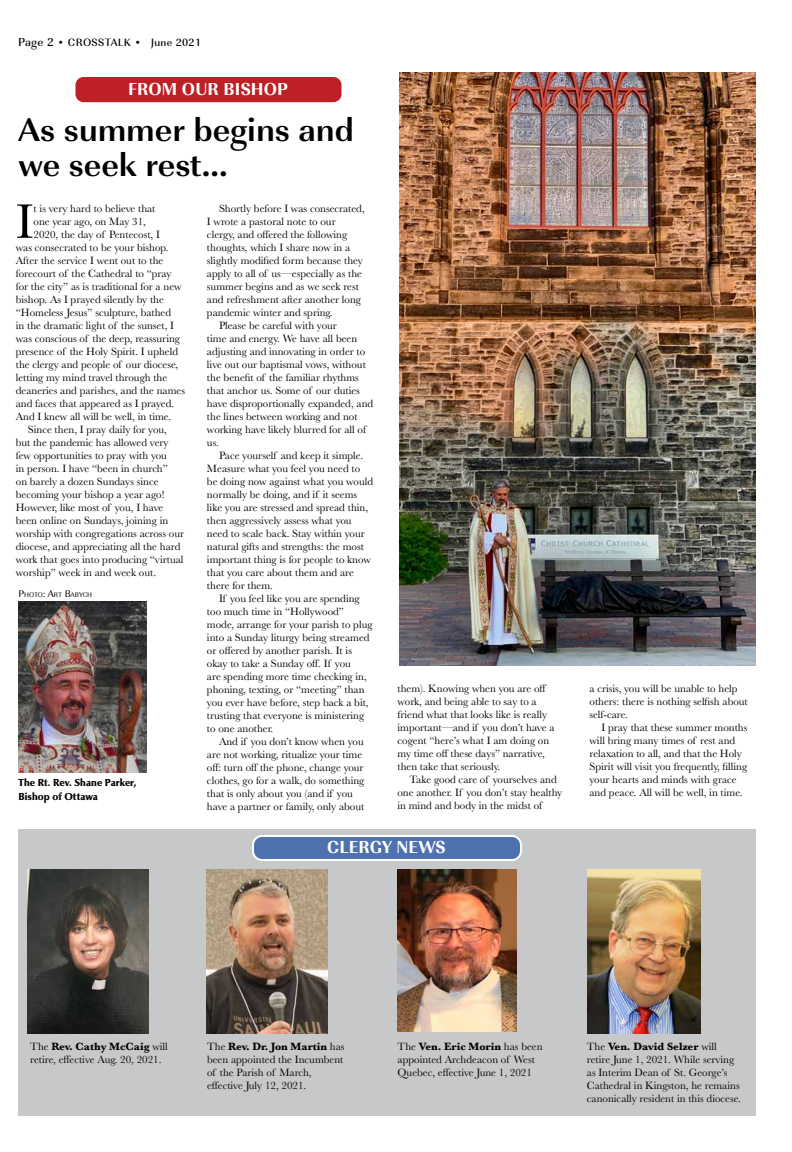
<style>
.page{position:relative;width:792px;height:1152px;background:#fff}
.page>*{position:absolute;margin:0;border:0;box-sizing:border-box;transform-origin:0 0}
.t1{font:50.3px "Baskerville";color:#000}
.t2{font:700 34px/35px "Imperial URW";color:#000}
.t3{font:700 expanded 18px "Imperial URW";letter-spacing:.01em;color:#fff;scale:.95 1}
.t4{font:11px/13px "Baskerville";color:#000}
.t5{font:500 11px "Imperial URW";letter-spacing:.03em;color:#000}
.t6{font:900 10.5px/14.6px "Classico URW";color:#000}
.t7{font:7px "Imperial URW";letter-spacing:-.03em;color:#000}
.s1{font-size:12px}
.s2{font-style:inherit}
.s3{font-size:10px}
.s4{font-weight:700}
</style>
<div class="page">
<div style="left:18px;top:829px;width:738px;height:287px;background:#c7c8ca"></div>
<div style="left:74px;top:76px;width:268px;height:27px;background:#bd2025;border-radius:9px"></div>
<div style="left:74px;top:75px;width:270px;height:29px;border:2px solid #fff;border-radius:9px"></div>
<img style="left:19px;top:602px;width:127px;height:170px">
<img style="left:399px;top:72px;width:356px;height:594px">
<div style="left:253px;top:836px;width:268px;height:24px;background:#4e71b0;border-radius:9px"></div>
<div style="left:252px;top:835px;width:270px;height:26px;border:2px solid #fff;border-radius:9px"></div>
<img style="left:398px;top:869px;width:118px;height:163px">
<img style="left:27px;top:869px;width:121px;height:164px">
<img style="left:587px;top:869px;width:114px;height:164px">
<img style="left:206px;top:869px;width:121px;height:164px">
<p class="t5" style="left:18px;top:34px;width:185px"><span class="s1">Page 2</span> • CROSSTALK <span class="s2">•</span> June 2021</p>
<h3 class="t3" style="left:128px;top:75px;width:170px">FROM OUR BISHOP</h3>
<h2 class="t2" style="left:19px;top:110px;width:337px">As summer begins and we seek rest...</h2>
<h1 class="t1" style="left:16px;top:189px;width:19px">I</h1>
<p class="t4" style="left:34px;top:202px;width:123px">t is very hard to believe that</p>
<p class="t4" style="left:219px;top:202px;width:147px">Shortly before I was consecrated,</p>
<p class="t4" style="left:207px;top:215px;width:130px">I wrote a pastoral note to our</p>
<p class="t4" style="left:207px;top:228px;width:142px">clergy, and offered the following</p>
<p class="t4" style="left:207px;top:241px;width:145px">thoughts, which I share now in a</p>
<p class="t4" style="left:207px;top:254px;width:157px">slightly modified form because they</p>
<p class="t4" style="left:207px;top:267px;width:157px">apply to all of us—especially as the</p>
<p class="t4" style="left:207px;top:280px;width:153px">summer begins and as we seek rest</p>
<p class="t4" style="left:207px;top:293px;width:156px">and refreshment after another long</p>
<p class="t4" style="left:207px;top:306px;width:127px">pandemic winter and spring.</p>
<p class="t4" style="left:219px;top:319px;width:119px">Please be careful with your</p>
<p class="t4" style="left:207px;top:332px;width:152px">time and energy. We have all been</p>
<p class="t4" style="left:207px;top:345px;width:160px">adjusting and innovating in order to</p>
<p class="t4" style="left:207px;top:358px;width:160px">live out our baptismal vows, without</p>
<p class="t4" style="left:207px;top:371px;width:153px">the benefit of the familiar rhythms</p>
<p class="t4" style="left:207px;top:384px;width:154px">that anchor us. Some of our duties</p>
<p class="t4" style="left:207px;top:397px;width:168px">have disproportionally expanded, and</p>
<p class="t4" style="left:207px;top:410px;width:152px">the lines between working and not</p>
<p class="t4" style="left:207px;top:423px;width:161px">working have likely blurred for all of</p>
<p class="t4" style="left:207px;top:436px;width:13px">us.</p>
<p class="t4" style="left:219px;top:449px;width:146px">Pace yourself and keep it simple.</p>
<p class="t4" style="left:207px;top:462px;width:155px">Measure what you feel you need to</p>
<p class="t4" style="left:207px;top:475px;width:168px">be doing now against what you would</p>
<p class="t4" style="left:207px;top:488px;width:152px">normally be doing, and if it seems</p>
<p class="t4" style="left:207px;top:501px;width:163px">like you are stressed and spread thin,</p>
<p class="t4" style="left:207px;top:514px;width:146px">then aggressively assess what you</p>
<p class="t4" style="left:207px;top:527px;width:159px">need to scale back. Stay within your</p>
<p class="t4" style="left:207px;top:540px;width:159px">natural gifts and strengths: the most</p>
<p class="t4" style="left:207px;top:553px;width:165px">important thing is for people to know</p>
<p class="t4" style="left:207px;top:566px;width:148px">that you care about them and are</p>
<p class="t4" style="left:207px;top:579px;width:67px">there for them.</p>
<p class="t4" style="left:219px;top:592px;width:142px">If you feel like you are spending</p>
<p class="t4" style="left:207px;top:605px;width:138px">too much time in “Hollywood”</p>
<p class="t4" style="left:207px;top:618px;width:167px">mode, arrange for your parish to plug</p>
<p class="t4" style="left:207px;top:631px;width:164px">into a Sunday liturgy being streamed</p>
<p class="t4" style="left:207px;top:644px;width:147px">or offered by another parish. It is</p>
<p class="t4" style="left:207px;top:657px;width:145px">okay to take a Sunday off. If you</p>
<p class="t4" style="left:207px;top:670px;width:161px">are spending more time checking in,</p>
<p class="t4" style="left:207px;top:683px;width:159px">phoning, texting, or “meeting” than</p>
<p class="t4" style="left:207px;top:696px;width:163px">you ever have before, step back a bit,</p>
<p class="t4" style="left:207px;top:709px;width:159px">trusting that everyone is ministering</p>
<p class="t4" style="left:207px;top:722px;width:68px">to one another.</p>
<p class="t4" style="left:219px;top:735px;width:146px">And if you don’t know when you</p>
<p class="t4" style="left:207px;top:748px;width:157px">are not working, ritualize your time</p>
<p class="t4" style="left:207px;top:761px;width:158px">off: turn off the phone, change your</p>
<p class="t4" style="left:207px;top:774px;width:159px">clothes, go for a walk, do something</p>
<p class="t4" style="left:207px;top:787px;width:147px">that is only about you (and if you</p>
<p class="t4" style="left:207px;top:800px;width:159px">have a partner or family, only about</p>
<p class="t4" style="left:34px;top:215px;width:114px">one year ago, on May 31,</p>
<p class="t4" style="left:34px;top:228px;width:128px">2020, the day of Pentecost, I</p>
<p class="t4" style="left:16px;top:241px;width:154px">was consecrated to be your bishop.</p>
<p class="t4" style="left:16px;top:254px;width:149px">After the service I went out to the</p>
<p class="t4" style="left:16px;top:267px;width:157px">forecourt of the Cathedral to “pray</p>
<p class="t4" style="left:16px;top:280px;width:167px">for the city” as is traditional for a new</p>
<p class="t4" style="left:16px;top:293px;width:150px">bishop. As I prayed silently by the</p>
<p class="t4" style="left:16px;top:306px;width:157px">“Homeless Jesus” sculpture, bathed</p>
<p class="t4" style="left:16px;top:319px;width:160px">in the dramatic light of the sunset, I</p>
<p class="t4" style="left:16px;top:332px;width:166px">was conscious of the deep, reassuring</p>
<p class="t4" style="left:16px;top:345px;width:164px">presence of the Holy Spirit. I upheld</p>
<p class="t4" style="left:16px;top:358px;width:164px">the clergy and people of our diocese,</p>
<p class="t4" style="left:16px;top:371px;width:153px">letting my mind travel through the</p>
<p class="t4" style="left:16px;top:384px;width:171px">deaneries and parishes, and the names</p>
<p class="t4" style="left:16px;top:397px;width:160px">and faces that appeared as I prayed.</p>
<p class="t4" style="left:16px;top:410px;width:157px">And I knew all will be well, in time.</p>
<p class="t4" style="left:28px;top:423px;width:141px">Since then, I pray daily for you,</p>
<p class="t4" style="left:16px;top:436px;width:154px">but the pandemic has allowed very</p>
<p class="t4" style="left:16px;top:449px;width:153px">few opportunities to pray with you</p>
<p class="t4" style="left:16px;top:462px;width:153px">in person. I have “been in church”</p>
<p class="t4" style="left:16px;top:475px;width:144px">on barely a dozen Sundays since</p>
<p class="t4" style="left:16px;top:488px;width:150px">becoming your bishop a year ago!</p>
<p class="t4" style="left:16px;top:501px;width:149px">However, like most of you, I have</p>
<p class="t4" style="left:16px;top:514px;width:154px">been online on Sundays, joining in</p>
<p class="t4" style="left:16px;top:527px;width:170px">worship with congregations across our</p>
<p class="t4" style="left:16px;top:540px;width:166px">diocese, and appreciating all the hard</p>
<p class="t4" style="left:16px;top:553px;width:169px">work that goes into producing “virtual</p>
<p class="t4" style="left:16px;top:566px;width:142px">worship” week in and week out.</p>
<p class="t7" style="left:19px;top:590px;width:75px"><span class="s3">P</span>HOTO<span class="s3">: A</span>RT <span class="s3">B</span>ABYCH</p>
<p class="t6" style="left:19px;top:775px;width:119px">The Rt. Rev. Shane Parker,<br>Bishop of Ottawa</p>
<p class="t4" style="left:397px;top:682px;width:159px">them). Knowing when you are off work, and being able to say to a friend what that looks like is really important—and if you don’t have a cogent “here’s what I am doing on my time off these days” narrative, then take that seriously.</p>
<p class="t4" style="left:397px;top:773px;width:166px;text-indent:12px">Take good care of yourselves and one another. If you don’t stay healthy in mind and body in the midst of</p>
<h3 class="t3" style="left:327px;top:833px;width:126px">CLERGY NEWS</h3>
<p class="t4" style="left:590px;top:682px;width:160px">a crisis, you will be unable to help others: there is nothing selfish about self-care.</p>
<p class="t4" style="left:590px;top:721px;width:159px;text-indent:12px">I pray that these summer months will bring many times of rest and relaxation to all, and that the Holy Spirit will visit you frequently, filling your hearts and minds with grace and peace. All will be well, in time.</p>
<p class="t4" style="left:30px;top:1040px;width:139px">The <span class="s4">Rev. Cathy McCaig</span> will retire, effective Aug. 20, 2021.</p>
<p class="t4" style="left:207px;top:1040px;width:139px">The <span class="s4">Rev. Dr. Jon Martin</span> has been appointed the Incumbent of the Parish of March, effective July 12, 2021.</p>
<p class="t4" style="left:398px;top:1040px;width:146px">The <span class="s4">Ven. Eric Morin</span> has been appointed Archdeacon of West<br>Quebec, effective June 1, 2021</p>
<p class="t4" style="left:587px;top:1040px;width:156px">The <span class="s4">Ven. David Selzer</span> will retire June 1, 2021. While serving as Interim Dean of St. George’s<br>Cathedral in Kingston, he remains canonically resident in this diocese.</p>
</div>
